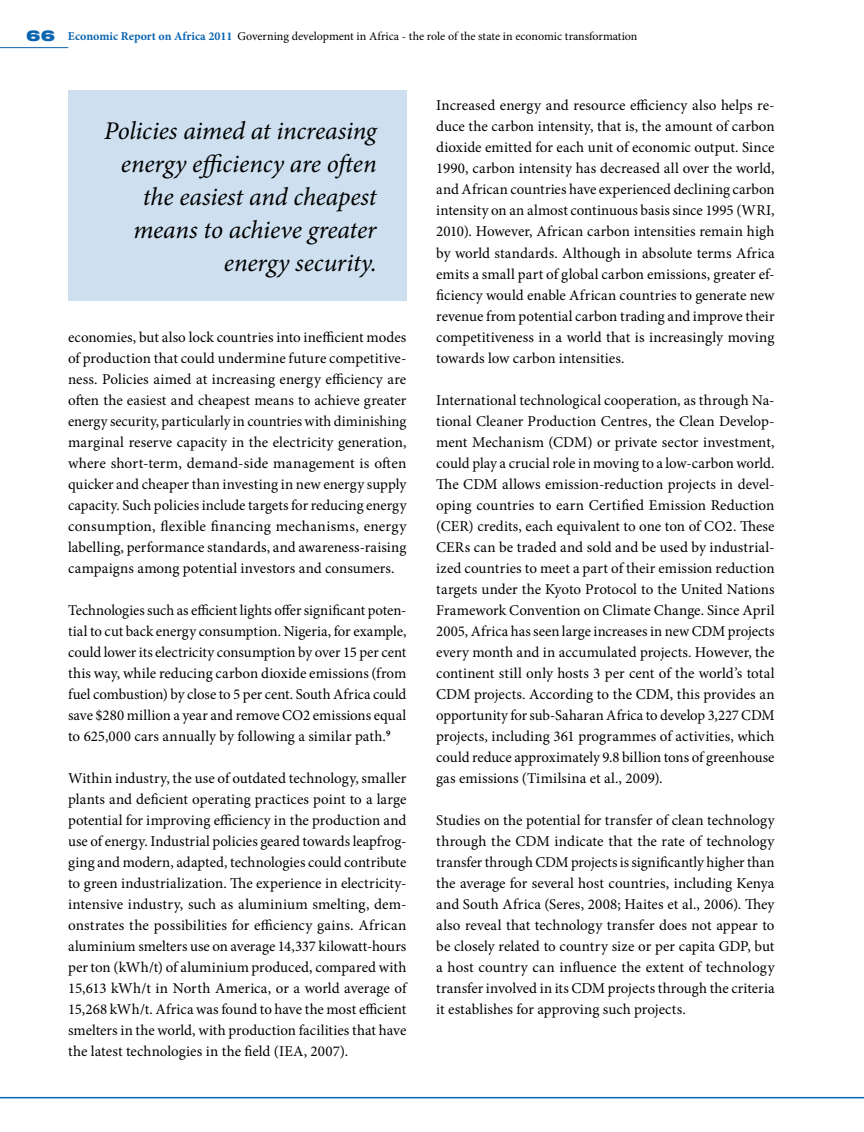
<style>
.page{position:relative;width:864px;height:1132px;background:#fff}
.page>*{position:absolute;margin:0;border:0;box-sizing:border-box;transform-origin:0 0}
.t1{font:italic 25.5px/33px "Minion Pro";letter-spacing:-.005em;color:#000;text-align:right}
.t2{font:15px/21px "Minion Pro";letter-spacing:.005em;color:#000;text-align:justify}
.t3{font:12px "Minion Pro";color:#000}
.s1{font-family:"Helvetica Neue LT Std";font-weight:900;font-stretch:expanded;font-size:15px;color:#0c65af}
.s2{font-weight:700;color:#0c65af}
</style>
<div class="page">
<hr style="left:0;top:47px;width:68px;height:1px;background:#0c65af">
<hr style="left:0;top:1096px;width:862px;height:1px;background:#0c65af">
<div style="left:68px;top:91px;width:338px;height:210px;background:#cee0ef"></div>
<p class="t3" style="left:26px;top:29px;width:612px"><span class="s1">66</span> <span class="s2">Economic Report on Africa 2011</span> Governing development in Africa - the role of the state in economic transformation</p>
<h1 class="t1" style="left:104px;top:114px;width:274px">Policies aimed at increasing energy efficiency are often the easiest and cheapest means to achieve greater energy security.</h1>
<p class="t2" style="left:68px;top:326px;width:340px">economies, but also lock countries into inefficient modes of production that could undermine future competitive&shy;ness. Policies aimed at increasing energy efficiency are often the easiest and cheapest means to achieve greater energy security, particularly in countries with diminishing marginal reserve capacity in the electricity generation, where short-term, demand-side management is often quicker and cheaper than investing in new energy supply capacity. Such policies include targets for reducing energy consumption, flexible financing mechanisms, energy labelling, performance standards, and awareness-raising campaigns among potential investors and consumers.</p>
<p class="t2" style="left:68px;top:599px;width:340px">Technologies such as efficient lights offer significant poten&shy;tial to cut back energy consumption. Nigeria, for example, could lower its electricity consumption by over 15 per cent this way, while reducing carbon dioxide emissions (from fuel combustion) by close to 5 per cent. South Africa could save $280 million a year and remove CO2 emissions equal to 625,000 cars annually by following a similar path.<sup>9</sup></p>
<p class="t2" style="left:68px;top:767px;width:340px">Within industry, the use of outdated technology, smaller plants and deficient operating practices point to a large potential for improving efficiency in the production and use of energy. Industrial policies geared towards leapfrog&shy;ging and modern, adapted, technologies could contribute to green industrialization. The experience in electricity&shy;intensive industry, such as aluminium smelting, dem&shy;onstrates the possibilities for efficiency gains. African aluminium smelters use on average 14,337 kilowatt-hours per ton (kWh/t) of aluminium produced, compared with 15,613 kWh/t in North America, or a world average of 15,268 kWh/t. Africa was found to have the most efficient smelters in the world, with production facilities that have the latest technologies in the field (IEA, 2007).</p>
<p class="t2" style="left:436px;top:95px;width:340px">Increased energy and resource efficiency also helps re&shy;duce the carbon intensity, that is, the amount of carbon dioxide emitted for each unit of economic output. Since 1990, carbon intensity has decreased all over the world, and African countries have experienced declining carbon intensity on an almost continuous basis since 1995 (WRI, 2010). However, African carbon intensities remain high by world standards. Although in absolute terms Africa emits a small part of global carbon emissions, greater ef&shy;ficiency would enable African countries to generate new revenue from potential carbon trading and improve their competitiveness in a world that is increasingly moving towards low carbon intensities.</p>
<p class="t2" style="left:436px;top:389px;width:340px">International technological cooperation, as through Na&shy;tional Cleaner Production Centres, the Clean Develop&shy;ment Mechanism (CDM) or private sector investment, could play a crucial role in moving to a low-carbon world.<br>The CDM allows emission-reduction projects in devel&shy;oping countries to earn Certified Emission Reduction (CER) credits, each equivalent to one ton of CO2. These CERs can be traded and sold and be used by industrial&shy;ized countries to meet a part of their emission reduction targets under the Kyoto Protocol to the United Nations Framework Convention on Climate Change. Since April 2005, Africa has seen large increases in new CDM projects every month and in accumulated projects. However, the continent still only hosts 3 per cent of the world’s total CDM projects. According to the CDM, this provides an opportunity for sub-Saharan Africa to develop 3,227 CDM projects, including 361 programmes of activities, which could reduce approximately 9.8 billion tons of greenhouse gas emissions (Timilsina et al., 2009).</p>
<p class="t2" style="left:436px;top:809px;width:340px">Studies on the potential for transfer of clean technology through the CDM indicate that the rate of technology transfer through CDM projects is significantly higher than the average for several host countries, including Kenya and South Africa (Seres, 2008; Haites et al., 2006). They also reveal that technology transfer does not appear to be closely related to country size or per capita GDP, but a host country can influence the extent of technology transfer involved in its CDM projects through the criteria it establishes for approving such projects.</p>
</div>
